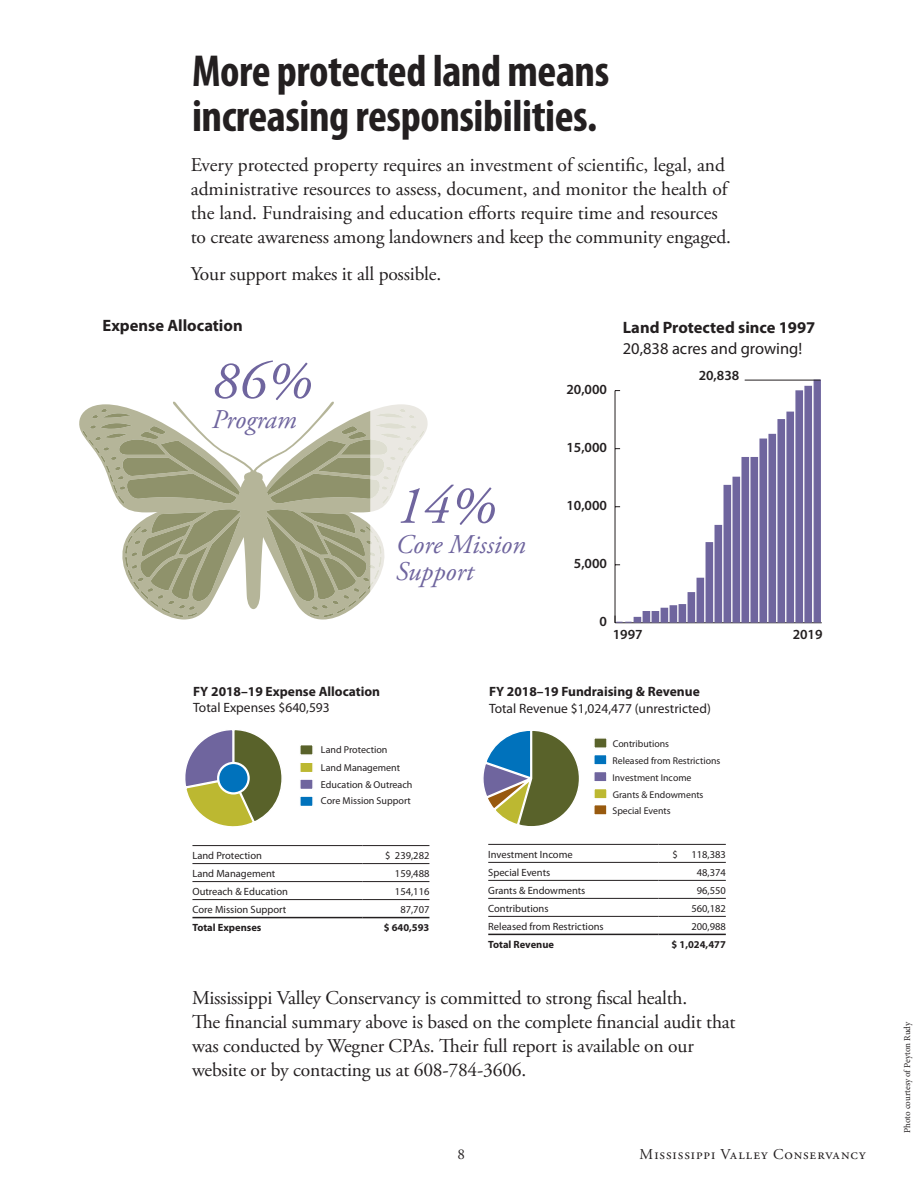
<style>
.page{position:relative;width:918px;height:1188px;background:#fff}
.page>*{position:absolute;margin:0;border:0;box-sizing:border-box;transform-origin:0 0}
.t1{font:italic 54px "Adobe Garamond Pro";color:#6f659e}
.t2{font:700 condensed 45px/45px "Myriad Pro";letter-spacing:-.01em;color:#231f20}
.t3{font:italic 27px/27px "Adobe Garamond Pro";color:#6f659e}
.t4{font:19.5px/24px "Adobe Garamond Pro";letter-spacing:-.01em;color:#231f20}
.t5{font:700 16.5px "Myriad Pro";color:#231f20}
.t6{font:16.5px "Myriad Pro";color:#231f20}
.t7{font:15px "Adobe Garamond Pro";letter-spacing:.06em;color:#231f20}
.t8{font:600 13.95px "Myriad Pro";color:#231f20}
.t9{font:13.5px "Myriad Pro";color:#231f20}
.t10{font:700 13.5px "Myriad Pro";color:#231f20}
.t11{font:10.5px "Myriad Pro";color:#231f20}
.t12{font:700 10.5px "Myriad Pro";color:#231f20}
.t13{font:10.05px/16.5px "Myriad Pro";color:#231f20}
.t14{font:9.75px/17px "Myriad Pro";color:#231f20}
.t15{font:9px "Minion Pro";letter-spacing:-.005em;color:#231f20}
</style>
<div class="page">
<hr style="left:192px;top:899px;width:171px;height:1px;background:#231f20">
<hr style="left:363px;top:899px;width:66px;height:1px;background:#231f20">
<hr style="left:192px;top:845px;width:171px;height:1px;background:#231f20">
<hr style="left:363px;top:845px;width:66px;height:1px;background:#231f20">
<hr style="left:192px;top:863px;width:171px;height:1px;background:#231f20">
<hr style="left:363px;top:863px;width:66px;height:1px;background:#231f20">
<hr style="left:192px;top:881px;width:171px;height:1px;background:#231f20">
<hr style="left:363px;top:881px;width:66px;height:1px;background:#231f20">
<hr style="left:192px;top:917px;width:171px;height:1px;background:#231f20">
<hr style="left:363px;top:917px;width:66px;height:1px;background:#231f20">
<hr style="left:488px;top:916px;width:170px;height:1px;background:#231f20">
<hr style="left:658px;top:916px;width:68px;height:1px;background:#231f20">
<hr style="left:488px;top:880px;width:170px;height:1px;background:#231f20">
<hr style="left:658px;top:880px;width:68px;height:1px;background:#231f20">
<hr style="left:488px;top:898px;width:170px;height:1px;background:#231f20">
<hr style="left:658px;top:898px;width:68px;height:1px;background:#231f20">
<hr style="left:488px;top:934px;width:170px;height:1px;background:#231f20">
<hr style="left:658px;top:934px;width:68px;height:1px;background:#231f20">
<hr style="left:488px;top:862px;width:170px;height:1px;background:#231f20">
<hr style="left:658px;top:862px;width:68px;height:1px;background:#231f20">
<hr style="left:488px;top:844px;width:170px;height:1px;background:#231f20">
<hr style="left:658px;top:844px;width:68px;height:1px;background:#231f20">
<svg style="left:79px;top:402px;width:257px;height:218px"></svg>
<svg style="left:82px;top:409px;width:159px;height:208px"></svg>
<svg style="left:266px;top:401px;width:162px;height:216px"></svg>
<hr style="left:615px;top:622px;width:207px;height:1px;background:#231f20">
<hr style="left:615px;top:391px;width:1px;height:232px;background:#231f20">
<svg style="left:615px;top:616px;width:17px;height:7px"></svg>
<svg style="left:634px;top:617px;width:7px;height:6px"></svg>
<div style="left:643px;top:611px;width:7px;height:12px;background:#6f659e"></div>
<div style="left:652px;top:611px;width:7px;height:12px;background:#6f659e"></div>
<div style="left:661px;top:608px;width:7px;height:15px;background:#6f659e"></div>
<div style="left:670px;top:605px;width:7px;height:18px;background:#6f659e;border:2px solid #6f659e"></div>
<div style="left:679px;top:604px;width:7px;height:19px;background:#6f659e"></div>
<div style="left:688px;top:592px;width:7px;height:31px;background:#6f659e"></div>
<div style="left:697px;top:578px;width:7px;height:45px;background:#6f659e"></div>
<div style="left:706px;top:542px;width:7px;height:81px;background:#6f659e"></div>
<div style="left:715px;top:525px;width:7px;height:98px;background:#6f659e"></div>
<div style="left:724px;top:485px;width:7px;height:138px;background:#6f659e"></div>
<div style="left:732px;top:477px;width:8px;height:146px;background:#6f659e;border:2px solid #6f659e"></div>
<div style="left:741px;top:457px;width:8px;height:166px;background:#6f659e;border:2px solid #6f659e"></div>
<div style="left:750px;top:457px;width:8px;height:166px;background:#6f659e;border:2px solid #6f659e"></div>
<div style="left:759px;top:439px;width:8px;height:184px;background:#6f659e;border:2px solid #6f659e"></div>
<div style="left:768px;top:434px;width:8px;height:189px;background:#6f659e;border:2px solid #6f659e"></div>
<div style="left:777px;top:419px;width:8px;height:204px;background:#6f659e;border:2px solid #6f659e"></div>
<div style="left:786px;top:412px;width:8px;height:211px;background:#6f659e;border:2px solid #6f659e"></div>
<div style="left:795px;top:390px;width:8px;height:233px;background:#6f659e;border:2px solid #6f659e"></div>
<div style="left:804px;top:386px;width:8px;height:237px;background:#6f659e;border:2px solid #6f659e"></div>
<div style="left:814px;top:380px;width:7px;height:242px;background:#6f659e"></div>
<hr style="left:745px;top:380px;width:75px;height:1px;background:#231f20">
<div style="left:299px;top:761px;width:15px;height:12px;background:#bcb831;border:2px solid #fff"></div>
<div style="left:299px;top:795px;width:15px;height:12px;background:#0072bc;border:2px solid #fff"></div>
<svg style="left:185px;top:730px;width:97px;height:97px"></svg>
<div style="left:299px;top:778px;width:15px;height:12px;background:#6f659e;border:2px solid #fff"></div>
<div style="left:299px;top:744px;width:15px;height:12px;background:#59622a;border:2px solid #fff"></div>
<div style="left:218px;top:763px;width:31px;height:30px;background:#0072bc;border-radius:50%"></div>
<div style="left:217px;top:762px;width:33px;height:33px;border:2px solid #fff;border-radius:50%"></div>
<svg style="left:483px;top:731px;width:96px;height:95px"></svg>
<div style="left:593px;top:754px;width:15px;height:12px;background:#0072bc;border:2px solid #fff"></div>
<div style="left:593px;top:771px;width:15px;height:12px;background:#6f659e;border:2px solid #fff"></div>
<div style="left:593px;top:804px;width:15px;height:12px;background:#985a0f;border:2px solid #fff"></div>
<div style="left:593px;top:788px;width:15px;height:12px;background:#bcb831;border:2px solid #fff"></div>
<div style="left:593px;top:737px;width:15px;height:12px;background:#59622a;border:2px solid #fff"></div>
<p class="t2" style="left:192px;top:48px;width:419px">More protected land means increasing responsibilities.</p>
<p class="t4" style="left:191px;top:153px;width:542px">Every protected property requires an investment of scientific, legal, and administrative resources to assess, document, and monitor the health of the land. Fundraising and education efforts require time and resources to create awareness among landowners and keep the community engaged.</p>
<p class="t4" style="left:191px;top:263px;width:252px">Your support makes it all possible.</p>
<p class="t5" style="left:103px;top:315px;width:142px">Expense Allocation</p>
<p class="t1" style="left:212px;top:348px;width:102px">86%</p>
<p class="t3" style="left:212px;top:407px;width:86px">Program</p>
<p class="t1" style="left:396px;top:473px;width:102px">14%</p>
<p class="t3" style="left:396px;top:531px;width:132px">Core Mission<br>Support</p>
<p class="t5" style="left:623px;top:317px;width:194px">Land Protected since 1997</p>
<p class="t6" style="left:623px;top:338px;width:181px">20,838 acres and growing!</p>
<p class="t8" style="left:566px;top:381px;width:42px">20,000</p>
<p class="t8" style="left:566px;top:439px;width:42px">15,000</p>
<p class="t8" style="left:566px;top:497px;width:42px">10,000</p>
<p class="t8" style="left:574px;top:555px;width:35px">5,000</p>
<p class="t8" style="left:600px;top:613px;width:9px">0</p>
<p class="t8" style="left:699px;top:366px;width:42px">20,838</p>
<p class="t8" style="left:613px;top:625px;width:31px">1997</p>
<p class="t8" style="left:793px;top:625px;width:31px">2019</p>
<p class="t10" style="left:193px;top:683px;width:189px">FY 2018–19 Expense Allocation</p>
<p class="t9" style="left:193px;top:700px;width:138px">Total Expenses $640,593</p>
<p class="t13" style="left:321px;top:742px;width:68px">Land Protection</p>
<p class="t10" style="left:489px;top:683px;width:212px">FY 2018–19 Fundraising &amp; Revenue</p>
<p class="t9" style="left:489px;top:700px;width:223px">Total Revenue $1,024,477 (unrestricted)</p>
<p class="t14" style="left:613px;top:735px;width:58px">Contributions</p>
<p class="t13" style="left:321px;top:759px;width:81px">Land Management</p>
<p class="t13" style="left:321px;top:776px;width:93px">Education &amp; Outreach<br>Core Mission Support</p>
<p class="t11" style="left:192px;top:849px;width:71px">Land Protection</p>
<p class="t11" style="left:385px;top:849px;width:46px">$ 239,282</p>
<p class="t11" style="left:192px;top:867px;width:84px">Land Management</p>
<p class="t11" style="left:395px;top:867px;width:36px">159,488</p>
<p class="t11" style="left:192px;top:885px;width:97px">Outreach &amp; Education</p>
<p class="t11" style="left:395px;top:885px;width:36px">154,116</p>
<p class="t11" style="left:192px;top:903px;width:96px">Core Mission Support</p>
<p class="t11" style="left:400px;top:903px;width:31px">87,707</p>
<p class="t12" style="left:192px;top:921px;width:71px">Total Expenses</p>
<p class="t12" style="left:384px;top:921px;width:47px">$ 640,593</p>
<p class="t14" style="left:613px;top:752px;width:109px">Released from Restrictions<br>Investment Income</p>
<p class="t14" style="left:613px;top:802px;width:60px">Special Events</p>
<p class="t14" style="left:613px;top:786px;width:92px">Grants &amp; Endowments</p>
<p class="t11" style="left:488px;top:848px;width:86px">Investment Income</p>
<p class="t11" style="left:673px;top:848px;width:7px">$</p>
<p class="t11" style="left:691px;top:848px;width:36px">118,383</p>
<p class="t11" style="left:488px;top:866px;width:64px">Special Events</p>
<p class="t11" style="left:697px;top:866px;width:31px">48,374</p>
<p class="t11" style="left:488px;top:884px;width:99px">Grants &amp; Endowments</p>
<p class="t11" style="left:697px;top:884px;width:31px">96,550</p>
<p class="t11" style="left:488px;top:902px;width:62px">Contributions</p>
<p class="t11" style="left:691px;top:902px;width:36px">560,182</p>
<p class="t11" style="left:488px;top:920px;width:117px">Released from Restrictions</p>
<p class="t11" style="left:691px;top:920px;width:36px">200,988</p>
<p class="t12" style="left:488px;top:938px;width:67px">Total Revenue</p>
<p class="t12" style="left:672px;top:938px;width:56px">$ 1,024,477</p>
<p class="t4" style="left:192px;top:986px;width:545px">Mississippi Valley Conservancy is committed to strong fiscal health.<br>The financial summary above is based on the complete financial audit that was conducted by Wegner CPAs. Their full report is available on our website or by contacting us at 608-784-3606.</p>
<p class="t7" style="left:458px;top:1145px;width:9px">8</p>
<p class="t7" style="left:640px;top:1145px;width:228px">Mississippi Valley Conservancy</p>
<p class="t15" style="left:901px;top:1133px;width:113px;rotate:-90deg">Photo courtesy of Peyton Rudy</p>
</div>
